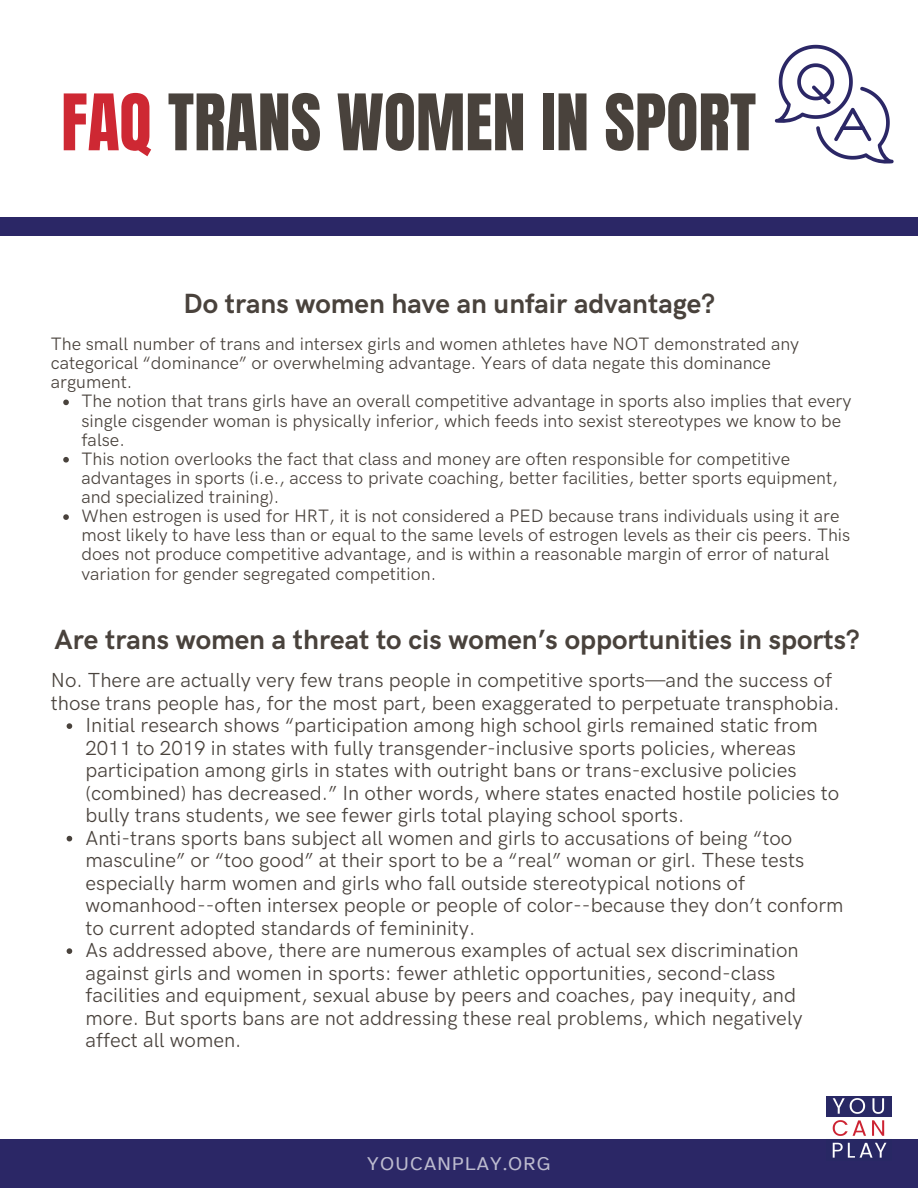
<style>
.page{position:relative;width:918px;height:1188px;background:#fff}
.page>*{position:absolute;margin:0;border:0;box-sizing:border-box;transform-origin:0 0}
.t1{font:66.15px "Anton";color:#49423c}
.t2{font:700 27.9px "HK Grotesk Pro";color:#49423c}
.t3{font:20.4px/22.5px "HK Grotesk Pro";color:#49423c}
.t4{font:19.5px "Atkinson Hyperlegible";letter-spacing:.06em;color:#fff}
.t5{font:18px/19.2px "HK Grotesk Pro";color:#49423c}
.s1{color:#ce2833}
</style>
<div class="page">
<div style="left:0;top:218px;width:918px;height:18px;background:#2b2766"></div>
<div style="left:0;top:1139px;width:918px;height:49px;background:#2b2766"></div>
<img style="left:826px;top:1096px;width:65px;height:62px">
<svg style="left:775px;top:45px;width:119px;height:118px"></svg>
<svg style="left:67px;top:723px;width:5px;height:6px"></svg>
<svg style="left:67px;top:836px;width:5px;height:5px"></svg>
<svg style="left:67px;top:948px;width:5px;height:6px"></svg>
<svg style="left:63px;top:400px;width:6px;height:5px"></svg>
<svg style="left:63px;top:457px;width:6px;height:6px"></svg>
<svg style="left:63px;top:514px;width:6px;height:6px"></svg>
<p class="t1" style="left:61px;top:75px;width:696px"><span class="s1">FAQ</span> TRANS WOMEN IN SPORT</p>
<p class="t2" style="left:184px;top:288px;width:533px">Do trans women have an unfair advantage?</p>
<p class="t5" style="left:51px;top:335px;width:750px">The small number of trans and intersex girls and women athletes have NOT demonstrated any categorical “dominance” or overwhelming advantage. Years of data negate this dominance argument.</p>
<h2 class="t5" style="left:81px;top:392px;width:772px">The notion that trans girls have an overall competitive advantage in sports also implies that every single cisgender woman is physically inferior, which feeds into sexist stereotypes we know to be false.</h2>
<h4 class="t5" style="left:81px;top:450px;width:758px">This notion overlooks the fact that class and money are often responsible for competitive advantages in sports (i.e., access to private coaching, better facilities, better sports equipment, and specialized training).</h4>
<p class="t5" style="left:81px;top:507px;width:770px">When estrogen is used for HRT, it is not considered a PED because trans individuals using it are most likely to have less than or equal to the same levels of estrogen levels as their cis peers. This does not produce competitive advantage, and is within a reasonable margin of error of natural variation for gender segregated competition.</p>
<p class="t2" style="left:55px;top:624px;width:807px">Are trans women a threat to cis women’s opportunities in sports?</p>
<h1 class="t3" style="left:51px;top:670px;width:791px">No. There are actually very few trans people in competitive sports—and the success of those trans people has, for the most part, been exaggerated to perpetuate transphobia.</h1>
<h2 class="t3" style="left:85px;top:715px;width:755px">Initial research shows “participation among high school girls remained static from 2011 to 2019 in states with fully transgender-inclusive sports policies, whereas participation among girls in states with outright bans or trans-exclusive policies (combined) has decreased.” In other words, where states enacted hostile policies to bully trans students, we see fewer girls total playing school sports.</h2>
<p class="t3" style="left:85px;top:827px;width:760px">Anti-trans sports bans subject all women and girls to accusations of being “too masculine” or “too good” at their sport to be a “real” woman or girl. These tests especially harm women and girls who fall outside stereotypical notions of womanhood--often intersex people or people of color--because they don’t conform to current adopted standards of femininity.</p>
<p class="t3" style="left:85px;top:940px;width:719px">As addressed above, there are numerous examples of actual sex discrimination against girls and women in sports: fewer athletic opportunities, second-class facilities and equipment, sexual abuse by peers and coaches, pay inequity, and more. But sports bans are not addressing these real problems, which negatively affect all women.</p>
<p class="t4" style="left:367px;top:1152px;width:185px">YOUCANPLAY.ORG</p>
</div>
